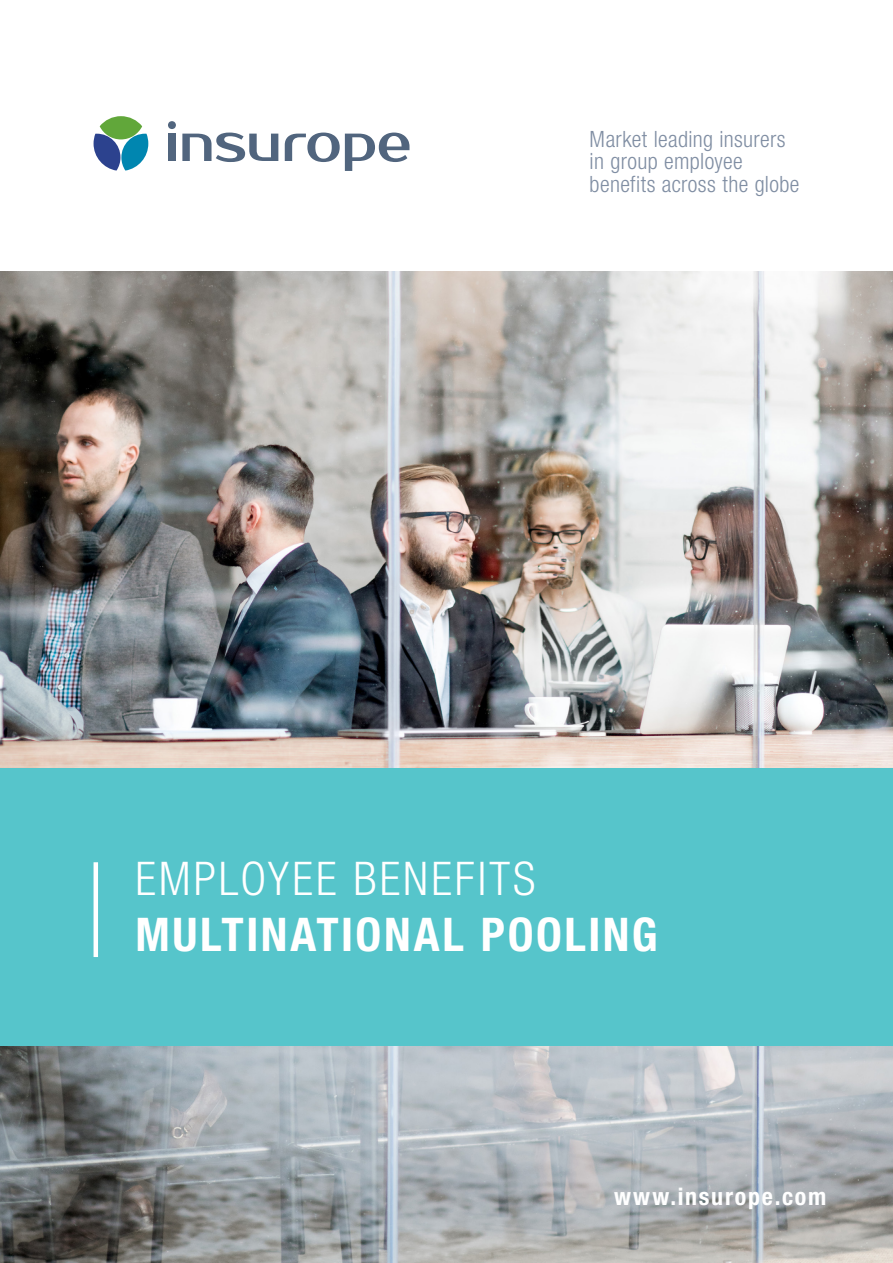
<style>
.page{position:relative;width:893px;height:1263px;background:#fff}
.page>*{position:absolute;margin:0;border:0;box-sizing:border-box;transform-origin:0 0}
.t1{font:700 condensed 46.5px "Helvetica Neue LT Pro";letter-spacing:.055em;color:#fff}
.t2{font:300 condensed 46.5px "Helvetica Neue LT Pro";letter-spacing:.065em;color:#fff}
.t3{font:700 condensed 24px "Helvetica Neue LT Pro";letter-spacing:.075em;color:#fff}
.t4{font:300 condensed 22.5px/22.5px "Helvetica Neue LT Pro";letter-spacing:.015em;color:#808ea3}
</style>
<div class="page">
<img style="left:0;top:271px;width:893px;height:992px">
<div style="left:168px;top:134px;width:8px;height:27px;background:#51657e"></div>
<svg style="left:168px;top:121px;width:8px;height:8px"></svg>
<svg style="left:182px;top:133px;width:96px;height:29px"></svg>
<svg style="left:285px;top:133px;width:124px;height:38px"></svg>
<svg style="left:94px;top:116px;width:54px;height:55px"></svg>
<div style="left:0;top:768px;width:893px;height:277px;background:#56c5cb"></div>
<hr style="left:94px;top:862px;width:4px;height:95px;background:#fff">
<p class="t4" style="left:590px;top:128px;width:197px">Market leading insurers</p>
<p class="t4" style="left:590px;top:150px;width:211px">in group employee benefits across the globe</p>
<p class="t2" style="left:135px;top:852px;width:402px">EMPLOYEE BENEFITS</p>
<p class="t1" style="left:135px;top:906px;width:524px">MULTINATIONAL POOLING</p>
<p class="t3" style="left:614px;top:1182px;width:214px">www.insurope.com</p>
</div>
